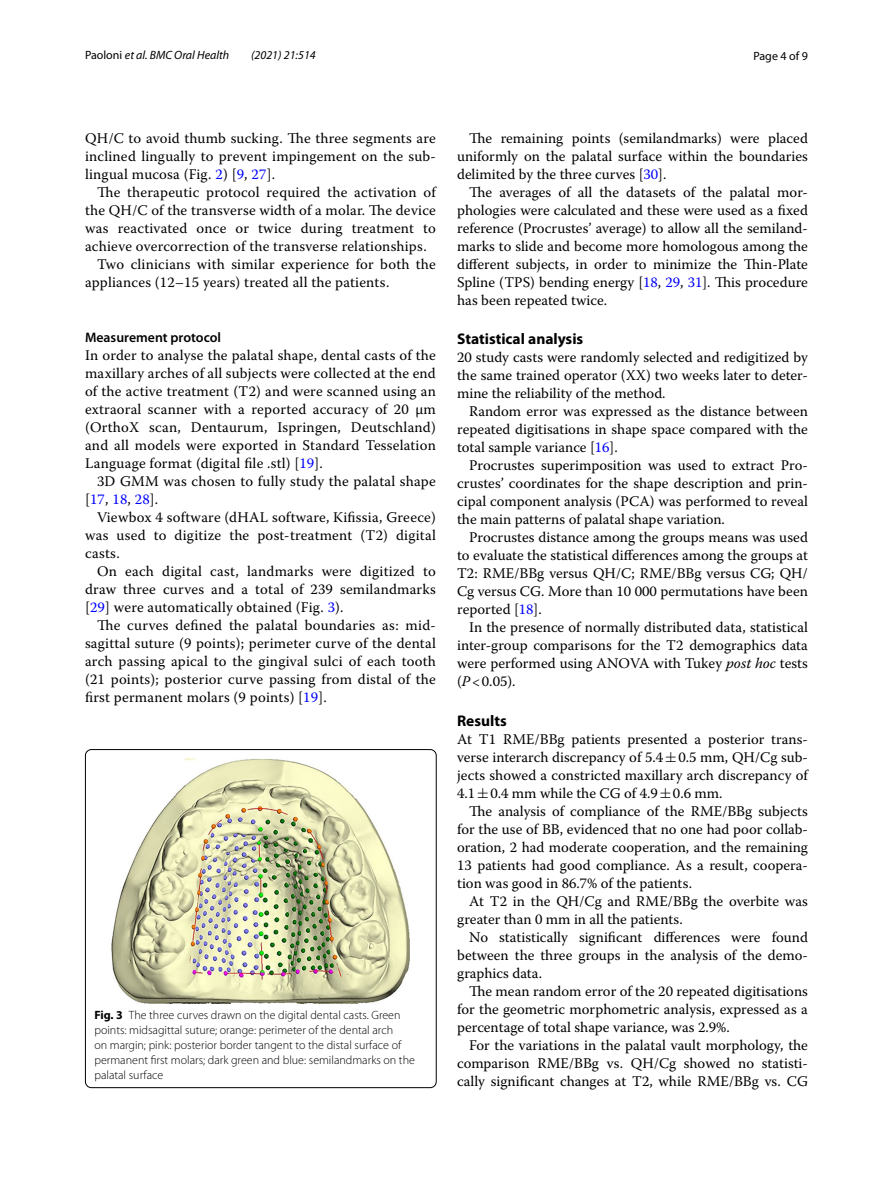
<style>
.page{position:relative;width:893px;height:1187px;background:#fff}
.page>*{position:absolute;margin:0;border:0;box-sizing:border-box;transform-origin:0 0}
.t1{font:700 15.45px "Myriad Pro";color:#000}
.t2{font:14.7px/18px "Warnock Pro";letter-spacing:.01em;color:#000;text-align:justify}
.t3{font:600 13.8px "Myriad Pro";color:#000}
.t4{font:300 12px/15px "Myriad Pro";color:#000}
.t5{font:italic 12px "Myriad Pro";color:#000}
.t6{font:12px "Myriad Pro";color:#000}
.s1{font-style:normal}
.s2{color:#00f}
.s3{font-weight:700}
.s4{font-style:italic}
.s5{font-family:"MTSY"}
</style>
<div class="page">
<img style="left:112px;top:758px;width:298px;height:245px">
<div style="left:85px;top:749px;width:351px;height:338px;border:1px solid #000;border-radius:6px"></div>
<p class="t5" style="left:85px;top:48px;width:146px"><span class="s1">Paoloni</span> et al. BMC Oral Health</p>
<p class="t5" style="left:251px;top:48px;width:66px">(2021) 21:514</p>
<p class="t6" style="left:753px;top:48px;width:56px">Page 4 of 9</p>
<p class="t2" style="left:85px;top:128px;width:352px">QH/C to avoid thumb sucking. The three segments are inclined lingually to prevent impingement on the sub&shy;lingual mucosa (Fig. <span class="s2">2</span>) [<span class="s2">9</span>, <span class="s2">27</span>].</p>
<p class="t2" style="left:97px;top:182px;width:340px">The therapeutic protocol required the activation of</p>
<p class="t2" style="left:85px;top:200px;width:352px">the QH/C of the transverse width of a molar. The device</p>
<p class="t2" style="left:85px;top:218px;width:352px">was reactivated once or twice during treatment to</p>
<p class="t2" style="left:85px;top:236px;width:343px">achieve overcorrection of the transverse relationships.</p>
<p class="t2" style="left:97px;top:254px;width:340px">Two clinicians with similar experience for both the</p>
<p class="t2" style="left:85px;top:272px;width:306px">appliances (12–15 years) treated all the patients.</p>
<p class="t3" style="left:85px;top:328px;width:138px">Measurement protocol</p>
<p class="t2" style="left:85px;top:345px;width:352px">In order to analyse the palatal shape, dental casts of the maxillary arches of all subjects were collected at the end of the active treatment (T2) and were scanned using an extraoral scanner with a reported accuracy of 20 μm (OrthoX scan, Dentaurum, Ispringen, Deutschland) and all models were exported in Standard Tesselation Language format (digital file .stl) [<span class="s2">19</span>].</p>
<p class="t2" style="left:85px;top:471px;width:352px;text-indent:12px">3D GMM was chosen to fully study the palatal shape [<span class="s2">17</span>, <span class="s2">18</span>, <span class="s2">28</span>].</p>
<p class="t2" style="left:85px;top:507px;width:352px;text-indent:12px">Viewbox 4 software (dHAL software, Kifissia, Greece) was used to digitize the post-treatment (T2) digital casts.</p>
<p class="t2" style="left:85px;top:561px;width:352px;text-indent:12px">On each digital cast, landmarks were digitized to draw three curves and a total of 239 semilandmarks [<span class="s2">29</span>] were automatically obtained (Fig. <span class="s2">3</span>).</p>
<p class="t2" style="left:85px;top:615px;width:352px;text-indent:12px">The curves defined the palatal boundaries as: mid&shy;sagittal suture (9 points); perimeter curve of the dental arch passing apical to the gingival sulci of each tooth (21 points); posterior curve passing from distal of the first permanent molars (9 points) [<span class="s2">19</span>].</p>
<p class="t4" style="left:94px;top:1007px;width:322px"><span class="s3">Fig. 3</span> The three curves drawn on the digital dental casts. Green points: midsagittal suture; orange: perimeter of the dental arch<br>on margin; pink: posterior border tangent to the distal surface of permanent first molars; dark green and blue: semilandmarks on the palatal surface</p>
<p class="t2" style="left:457px;top:128px;width:352px;text-indent:12px">The remaining points (semilandmarks) were placed uniformly on the palatal surface within the boundaries delimited by the three curves [<span class="s2">30</span>].</p>
<p class="t2" style="left:457px;top:182px;width:352px;text-indent:12px">The averages of all the datasets of the palatal mor&shy;phologies were calculated and these were used as a fixed reference (Procrustes’ average) to allow all the semiland&shy;marks to slide and become more homologous among the different subjects, in order to minimize the Thin-Plate Spline (TPS) bending energy [<span class="s2">18</span>, <span class="s2">29</span>, <span class="s2">31</span>]. This procedure has been repeated twice.</p>
<p class="t1" style="left:457px;top:329px;width:128px">Statistical analysis</p>
<p class="t2" style="left:457px;top:348px;width:352px">20 study casts were randomly selected and redigitized by the same trained operator (XX) two weeks later to deter&shy;mine the reliability of the method.</p>
<p class="t2" style="left:457px;top:402px;width:352px;text-indent:12px">Random error was expressed as the distance between repeated digitisations in shape space compared with the total sample variance [<span class="s2">16</span>].</p>
<p class="t2" style="left:457px;top:456px;width:352px;text-indent:12px">Procrustes superimposition was used to extract Pro&shy;crustes’ coordinates for the shape description and prin&shy;cipal component analysis (PCA) was performed to reveal the main patterns of palatal shape variation.</p>
<p class="t2" style="left:457px;top:528px;width:352px;text-indent:12px">Procrustes distance among the groups means was used to evaluate the statistical differences among the groups at T2: RME/BBg versus QH/C; RME/BBg versus CG; QH/ Cg versus CG. More than 10 000 permutations have been reported [<span class="s2">18</span>].</p>
<p class="t2" style="left:457px;top:618px;width:352px;text-indent:12px">In the presence of normally distributed data, statistical inter-group comparisons for the T2 demographics data were performed using ANOVA with Tukey <span class="s4">post hoc</span> tests (<span class="s4">P</span>&lt;0.05).</p>
<p class="t1" style="left:457px;top:710px;width:51px">Results</p>
<p class="t2" style="left:457px;top:730px;width:352px">At T1 RME/BBg patients presented a posterior trans&shy;verse interarch discrepancy of 5.4<span class="s5">±</span>0.5 mm, QH/Cg sub&shy;jects showed a constricted maxillary arch discrepancy of 4.1<span class="s5">±</span>0.4 mm while the CG of 4.9<span class="s5">±</span>0.6 mm.</p>
<p class="t2" style="left:457px;top:802px;width:352px;text-indent:12px">The analysis of compliance of the RME/BBg subjects for the use of BB, evidenced that no one had poor collab&shy;oration, 2 had moderate cooperation, and the remaining 13 patients had good compliance. As a result, coopera&shy;tion was good in 86.7% of the patients.</p>
<p class="t2" style="left:457px;top:892px;width:352px;text-indent:12px">At T2 in the QH/Cg and RME/BBg the overbite was greater than 0 mm in all the patients.</p>
<p class="t2" style="left:457px;top:928px;width:352px;text-indent:12px">No statistically significant differences were found between the three groups in the analysis of the demo&shy;graphics data.</p>
<p class="t2" style="left:457px;top:982px;width:352px;text-indent:12px">The mean random error of the 20 repeated digitisations for the geometric morphometric analysis, expressed as a percentage of total shape variance, was 2.9%.</p>
<p class="t2" style="left:457px;top:1036px;width:352px;text-indent:12px">For the variations in the palatal vault morphology, the comparison RME/BBg vs. QH/Cg showed no statisti&shy;cally significant changes at T2, while RME/BBg vs. CG</p>
</div>
